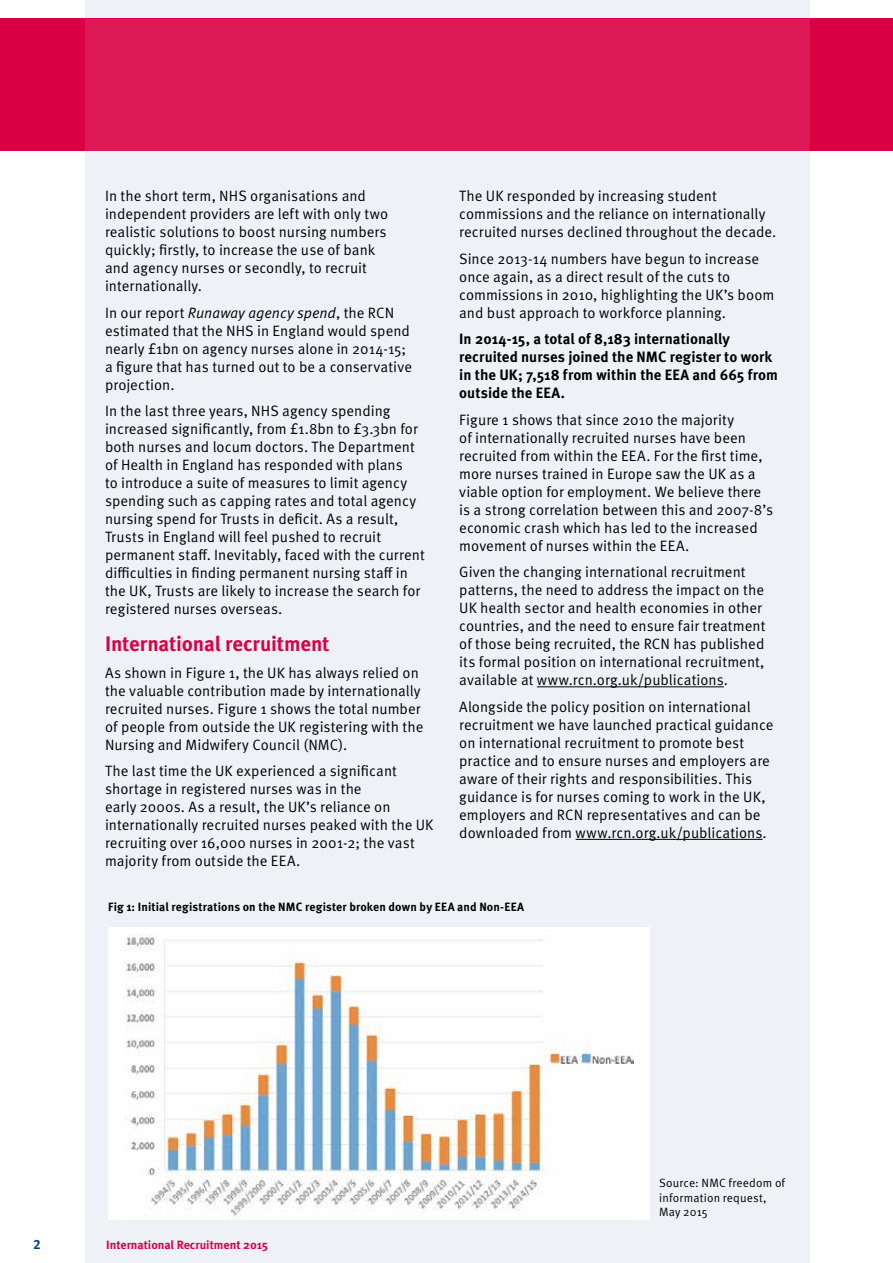
<style>
.page{position:relative;width:893px;height:1263px;background:#fff}
.page>*{position:absolute;margin:0;border:0;box-sizing:border-box;transform-origin:0 0}
.t1{font:700 21px "Meta OT";letter-spacing:-.01em;color:#da0143}
.t2{font:15px/18px "Meta OT";color:#000}
.t3{font:700 15px/18px "Meta OT";color:#000}
.t4{font:700 13.5px "Meta OT";color:#004288}
.t5{font:700 12px "Meta OT";letter-spacing:.01em;color:#000}
.t6{font:12px/14.4px "Meta OT";letter-spacing:.015em;color:#000}
.t7{font:700 12px "Meta OT";color:#da0143}
.s1{font-style:italic}
</style>
<div class="page">
<div style="left:85px;top:0;width:724px;height:1263px;background:#eef2f7"></div>
<div style="left:0;top:19px;width:893px;height:132px;background:#da0143"></div>
<div style="left:85px;top:19px;width:724px;height:132px;background:#dd1955"></div>
<hr style="left:537px;top:686px;width:187px;height:1px;background:#000">
<hr style="left:576px;top:839px;width:187px;height:1px;background:#000">
<div style="left:108px;top:927px;width:542px;height:292px;background:#fff"></div>
<img style="left:124px;top:934px;width:510px;height:282px">
<p class="t2" style="left:105px;top:187px;width:285px">In the short term, NHS organisations and independent providers are left with only two realistic solutions to boost nursing numbers quickly; firstly, to increase the use of bank and agency nurses or secondly, to recruit internationally.</p>
<p class="t2" style="left:105px;top:304px;width:308px">In our report <span class="s1">Runaway agency spend</span>, the RCN estimated that the NHS in England would spend nearly £1bn on agency nurses alone in 2014-15; a figure that has turned out to be a conservative projection.</p>
<p class="t2" style="left:105px;top:403px;width:321px">In the last three years, NHS agency spending increased significantly, from £1.8bn to £3.3bn for both nurses and locum doctors. The Department of Health in England has responded with plans<br>to introduce a suite of measures to limit agency spending such as capping rates and total agency nursing spend for Trusts in deficit. As a result, Trusts in England will feel pushed to recruit permanent staff. Inevitably, faced with the current difficulties in finding permanent nursing staff in the UK, Trusts are likely to increase the search for registered nurses overseas.</p>
<h1 class="t1" style="left:105px;top:630px;width:226px">International recruitment</h1>
<p class="t2" style="left:105px;top:664px;width:320px">As shown in Figure 1, the UK has always relied on the valuable contribution made by internationally recruited nurses. Figure 1 shows the total number of people from outside the UK registering with the Nursing and Midwifery Council (NMC).</p>
<p class="t2" style="left:105px;top:762px;width:330px">The last time the UK experienced a significant shortage in registered nurses was in the<br>early 2000s. As a result, the UK’s reliance on internationally recruited nurses peaked with the UK recruiting over 16,000 nurses in 2001-2; the vast majority from outside the EEA.</p>
<p class="t2" style="left:459px;top:187px;width:319px">The UK responded by increasing student commissions and the reliance on internationally recruited nurses declined throughout the decade.</p>
<p class="t2" style="left:459px;top:250px;width:317px">Since 2013-14 numbers have begun to increase once again, as a direct result of the cuts to commissions in 2010, highlighting the UK’s boom and bust approach to workforce planning.</p>
<p class="t3" style="left:459px;top:331px;width:320px">In 2014-15, a total of 8,183 internationally recruited nurses joined the NMC register to work in the UK; 7,518 from within the EEA and 665 from outside the EEA.</p>
<p class="t2" style="left:459px;top:411px;width:315px">Figure 1 shows that since 2010 the majority<br>of internationally recruited nurses have been recruited from within the EEA. For the first time, more nurses trained in Europe saw the UK as a viable option for employment. We believe there is a strong correlation between this and 2007-8’s economic crash which has led to the increased movement of nurses within the EEA.</p>
<p class="t2" style="left:459px;top:564px;width:308px">Given the changing international recruitment patterns, the need to address the impact on the UK health sector and health economies in other countries, and the need to ensure fair treatment of those being recruited, the RCN has published its formal position on international recruitment, available at www.rcn.org.uk/publications.</p>
<p class="t2" style="left:459px;top:698px;width:316px">Alongside the policy position on international recruitment we have launched practical guidance on international recruitment to promote best practice and to ensure nurses and employers are aware of their rights and responsibilities. This guidance is for nurses coming to work in the UK, employers and RCN representatives and can be downloaded from www.rcn.org.uk/publications.</p>
<p class="t5" style="left:108px;top:899px;width:418px">Fig 1: Initial registrations on the NMC register broken down by EEA and Non-EEA</p>
<p class="t4" style="left:33px;top:1236px;width:9px">2</p>
<p class="t7" style="left:106px;top:1237px;width:163px">International Recruitment 2015</p>
<p class="t6" style="left:659px;top:1176px;width:128px">Source: NMC freedom of information request,<br>May 2015</p>
</div>
